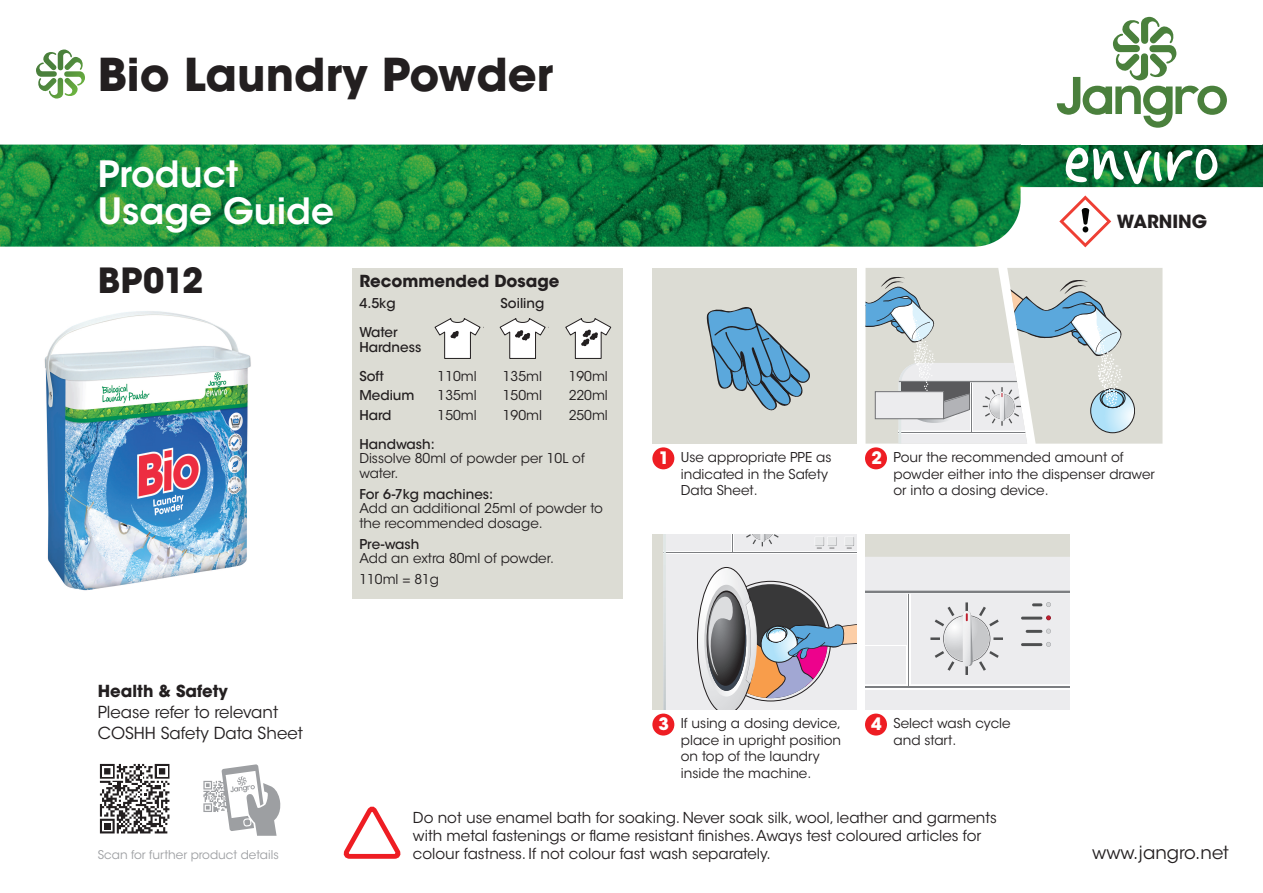
<style>
.page{position:relative;width:1263px;height:893px;background:#fff}
.page>*{position:absolute;margin:0;border:0;box-sizing:border-box;transform-origin:0 0}
.t1{font:700 45px "ITC Avant Garde Std";color:#231f20}
.t2{font:600 36px/37.5px "ITC Avant Garde Std";color:#fff}
.t3{font:700 34.5px "ITC Avant Garde Std";letter-spacing:-.01em;color:#231f20}
.t4{font:18px "ITC Avant Garde Std";color:#231f20}
.t5{font:700 18px "ITC Avant Garde Std";color:#231f20}
.t6{font:16.5px/21px "ITC Avant Garde Std";color:#231f20}
.t7{font:700 16.5px "ITC Avant Garde Std";color:#231f20}
.t8{font:15px/18px "ITC Avant Garde Std";color:#231f20}
.t9{font:13.5px/16.5px "ITC Avant Garde Std";color:#231f20}
.t10{font:500 13.5px/14.5px "ITC Avant Garde Std";color:#231f20}
.t11{font:12px "ITC Avant Garde Std";color:#9d9fa2}
.s1{font-weight:700;font-size:17.1px;color:#fff}
</style>
<div class="page">
<div style="left:352px;top:268px;width:271px;height:330px;background:#dcdcd4"></div>
<img style="left:0;top:145px;width:1263px;height:102px">
<div style="left:98px;top:762px;width:74px;height:74px;background:linear-gradient(to right,#fff,#fff)"></div>
<svg style="left:100px;top:764px;width:69px;height:69px"></svg>
<svg style="left:203px;top:764px;width:77px;height:72px"></svg>
<div style="left:652px;top:268px;width:204px;height:176px;background:#dcdcd4"></div>
<svg style="left:707px;top:307px;width:103px;height:103px"></svg>
<svg style="left:865px;top:268px;width:297px;height:176px;background:#d0d6d5"></svg>
<div style="left:652px;top:447px;width:22px;height:22px;background:#ee1d23;border-radius:50%"></div>
<div style="left:865px;top:447px;width:22px;height:22px;background:#ee1d23;border-radius:50%"></div>
<div style="left:652px;top:534px;width:204px;height:176px;background:#dcdcd4"></div>
<svg style="left:663px;top:534px;width:193px;height:176px;background:#c4c0c4"></svg>
<div style="left:865px;top:534px;width:204px;height:176px;background:#dcdcd4"></div>
<svg style="left:865px;top:557px;width:204px;height:153px;background:#e4e4e6"></svg>
<div style="left:865px;top:594px;width:41px;height:51px;background:#ececee"></div>
<div style="left:652px;top:714px;width:22px;height:21px;background:#ee1d23;border-radius:50%"></div>
<div style="left:865px;top:714px;width:22px;height:21px;background:#ee1d23;border-radius:50%"></div>
<img style="left:44px;top:311px;width:207px;height:280px">
<svg style="left:36px;top:50px;width:49px;height:49px"></svg>
<svg style="left:435px;top:318px;width:49px;height:41px"></svg>
<svg style="left:499px;top:318px;width:50px;height:41px"></svg>
<svg style="left:565px;top:318px;width:46px;height:41px"></svg>
<svg style="left:344px;top:808px;width:56px;height:51px"></svg>
<svg style="left:1057px;top:17px;width:170px;height:111px"></svg>
<svg style="left:1066px;top:148px;width:151px;height:36px"></svg>
<svg style="left:1059px;top:195px;width:52px;height:52px"></svg>
<h1 class="t1" style="left:98px;top:57px;width:457px">Bio Laundry Powder</h1>
<h2 class="t2" style="left:98px;top:158px;width:238px">Product<br>Usage Guide</h2>
<h3 class="t3" style="left:98px;top:268px;width:107px">BP012</h3>
<p class="t7" style="left:359px;top:275px;width:202px">Recommended Dosage</p>
<p class="t10" style="left:359px;top:297px;width:38px">4.5kg</p>
<p class="t10" style="left:500px;top:297px;width:45px">Soiling</p>
<p class="t10" style="left:359px;top:326px;width:63px">Water<br>Hardness</p>
<p class="t10" style="left:359px;top:370px;width:26px">Soft</p>
<p class="t9" style="left:438px;top:369px;width:41px">110ml</p>
<p class="t9" style="left:503px;top:369px;width:41px">135ml</p>
<p class="t9" style="left:569px;top:369px;width:41px">190ml</p>
<p class="t10" style="left:359px;top:389px;width:57px">Medium</p>
<p class="t9" style="left:438px;top:388px;width:41px">135ml</p>
<p class="t9" style="left:503px;top:388px;width:41px">150ml</p>
<p class="t9" style="left:569px;top:388px;width:41px">220ml</p>
<p class="t10" style="left:359px;top:409px;width:34px">Hard</p>
<p class="t9" style="left:438px;top:408px;width:41px">150ml</p>
<p class="t9" style="left:503px;top:408px;width:41px">190ml</p>
<p class="t9" style="left:569px;top:408px;width:41px">250ml</p>
<p class="t10" style="left:359px;top:438px;width:77px">Handwash:</p>
<p class="t9" style="left:359px;top:452px;width:227px;line-height:14.5px">Dissolve 80ml of powder per 10L of water.</p>
<p class="t10" style="left:359px;top:488px;width:135px">For 6-7kg machines:</p>
<p class="t9" style="left:359px;top:502px;width:245px;line-height:14.5px">Add an additional 25ml of powder to the recommended dosage.</p>
<p class="t10" style="left:359px;top:538px;width:62px">Pre-wash</p>
<p class="t9" style="left:359px;top:549px;width:196px;line-height:21px">Add an extra 80ml of powder.<br>110ml = 81g</p>
<p class="t7" style="left:98px;top:685px;width:132px">Health &amp; Safety</p>
<p class="t6" style="left:98px;top:703px;width:207px">Please refer to relevant<br>COSHH Safety Data Sheet</p>
<h3 class="t5" style="left:1117px;top:215px;width:92px">WARNING</h3>
<p class="t9" style="left:681px;top:450px;width:152px;text-indent:-22px"><span class="s1">1</span> Use appropriate PPE as indicated in the Safety<br>Data Sheet.</p>
<p class="t9" style="left:893px;top:450px;width:263px;text-indent:-22px"><span class="s1">2</span> Pour the recommended amount of powder either into the dispenser drawer or into a dosing device.</p>
<p class="t9" style="left:681px;top:716px;width:162px;text-indent:-22px"><span class="s1">3</span> If using a dosing device, place in upright position on top of the laundry inside the machine.</p>
<p class="t9" style="left:893px;top:716px;width:119px;text-indent:-22px"><span class="s1">4</span> Select wash cycle and start.</p>
<p class="t11" style="left:98px;top:850px;width:182px">Scan for further product details</p>
<p class="t8" style="left:413px;top:810px;width:585px">Do not use enamel bath for soaking. Never soak silk, wool, leather and garments with metal fastenings or flame resistant finishes.Aways test coloured articles for colour fastness. If not colour fast wash separately.</p>
<h3 class="t4" style="left:1092px;top:845px;width:138px">www.jangro.net</h3>
</div>
